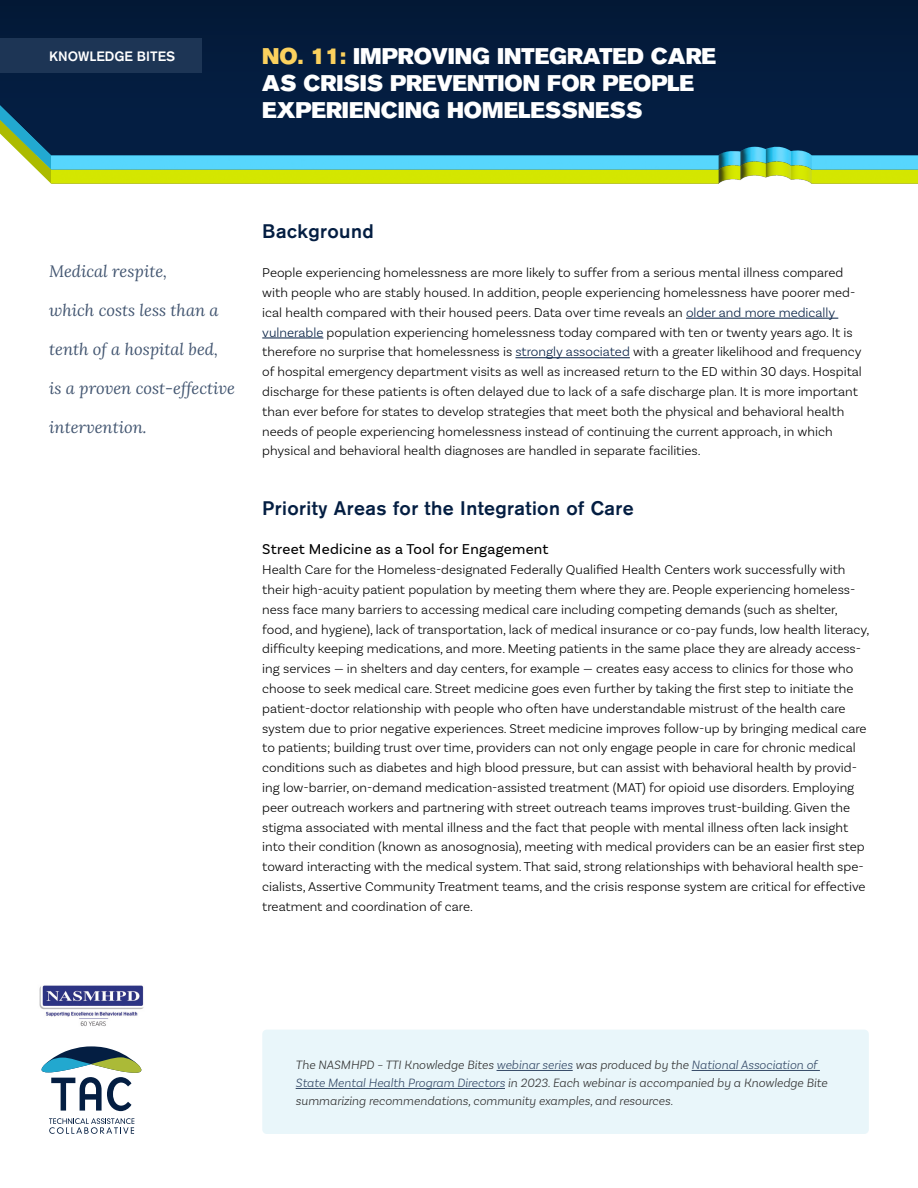
<style>
.page{position:relative;width:918px;height:1188px;background:#fff}
.page>*{position:absolute;margin:0;border:0;box-sizing:border-box;transform-origin:0 0}
.Heading_1{font:22.5px/27px "Akzidenz Grotesk BQ Super";color:#fff}
.Heading_2{font:500 19.5px "Akzidenz Grotesk BQ";letter-spacing:.02em;color:#041e42}
.Synopsis{font:italic 16.5px "Lora";color:#435671}
.Heading_3{font:15px "Basic Sans";letter-spacing:.02em;color:#000}
.t1{font:300 13.5px/19.8px "Basic Sans";color:#000}
.t2{font:500 13.5px "Akzidenz Grotesk BQ";color:#fff}
.Credit{font:italic 300 12.75px/18px "Basic Sans";color:#333}
.s1{color:#fbd15e}
.s2{color:#041e42}
.s3{color:#364b68}
</style>
<div class="page">
<img style="left:81px;top:170px;width:837px;height:13px">
<img style="left:81px;top:155px;width:837px;height:15px">
<svg style="left:0;top:0;width:918px;height:155px;background:#041c3e"></svg>
<svg style="left:0;top:92px;width:81px;height:92px"></svg>
<div style="left:0;top:38px;width:202px;height:34px;background:#1d3555"></div>
<svg style="left:49px;top:1118px;width:85px;height:16px"></svg>
<svg style="left:42px;top:1046px;width:99px;height:65px"></svg>
<img style="left:39px;top:985px;width:105px;height:42px">
<div style="left:262px;top:1030px;width:607px;height:104px;background:#e9f6fa;border-radius:4px"></div>
<hr style="left:497px;top:1070px;width:76px;height:1px;background:#364b68">
<hr style="left:692px;top:1070px;width:128px;height:1px;background:#364b68">
<hr style="left:296px;top:1088px;width:209px;height:1px;background:#364b68">
<hr style="left:686px;top:318px;width:152px;height:1px;background:#041e42">
<hr style="left:262px;top:338px;width:61px;height:1px;background:#041e42">
<hr style="left:515px;top:357px;width:115px;height:1px;background:#041e42">
<p class="t2" style="left:49px;top:48px;width:127px">KNOWLEDGE BITES</p>
<h1 class="Heading_1" style="left:262px;top:43px;width:455px"><span class="s1">NO. 11:</span> IMPROVING INTEGRATED CARE<br>AS CRISIS PREVENTION FOR PEOPLE<br>EXPERIENCING HOMELESSNESS</h1>
<p class="Synopsis" style="left:49px;top:260px;width:119px">Medical respite,</p>
<p class="Synopsis" style="left:49px;top:299px;width:171px">which costs less than a</p>
<p class="Synopsis" style="left:49px;top:338px;width:170px">tenth of a hospital bed,</p>
<p class="Synopsis" style="left:49px;top:377px;width:187px">is a proven cost-effective</p>
<p class="Synopsis" style="left:49px;top:416px;width:99px">intervention.</p>
<h2 class="Heading_2" style="left:262px;top:219px;width:113px">Background</h2>
<p class="t1" style="left:262px;top:263px;width:601px">People experiencing homelessness are more likely to suffer from a serious mental illness compared with people who are stably housed. In addition, people experiencing homelessness have poorer med&shy;ical health compared with their housed peers. Data over time reveals an <span class="s2">older and more medically vulnerable</span> population experiencing homelessness today compared with ten or twenty years ago. It is therefore no surprise that homelessness is <span class="s2">strongly associated</span> with a greater likelihood and frequency of hospital emergency department visits as well as increased return to the ED within 30 days. Hospital discharge for these patients is often delayed due to lack of a safe discharge plan. It is more important than ever before for states to develop strategies that meet both the physical and behavioral health needs of people experiencing homelessness instead of continuing the current approach, in which physical and behavioral health diagnoses are handled in separate facilities.</p>
<h2 class="Heading_2" style="left:262px;top:496px;width:373px">Priority Areas for the Integration of Care</h2>
<h3 class="Heading_3" style="left:262px;top:540px;width:288px">Street Medicine as a Tool for Engagement</h3>
<p class="t1" style="left:262px;top:560px;width:609px">Health Care for the Homeless-designated Federally Qualified Health Centers work successfully with their high-acuity patient population by meeting them where they are. People experiencing homeless&shy;ness face many barriers to accessing medical care including competing demands (such as shelter, food, and hygiene), lack of transportation, lack of medical insurance or co-pay funds, low health literacy, difficulty keeping medications, and more. Meeting patients in the same place they are already access&shy;ing services — in shelters and day centers, for example — creates easy access to clinics for those who choose to seek medical care. Street medicine goes even further by taking the first step to initiate the patient-doctor relationship with people who often have understandable mistrust of the health care system due to prior negative experiences. Street medicine improves follow-up by bringing medical care to patients; building trust over time, providers can not only engage people in care for chronic medical conditions such as diabetes and high blood pressure, but can assist with behavioral health by provid&shy;ing low-barrier, on-demand medication-assisted treatment (MAT) for opioid use disorders. Employing peer outreach workers and partnering with street outreach teams improves trust-building. Given the stigma associated with mental illness and the fact that people with mental illness often lack insight into their condition (known as anosognosia), meeting with medical providers can be an easier first step toward interacting with the medical system. That said, strong relationships with behavioral health spe&shy;cialists, Assertive Community Treatment teams, and the crisis response system are critical for effective treatment and coordination of care.</p>
<p class="Credit" style="left:296px;top:1056px;width:533px">The NASMHPD – TTI Knowledge Bites <span class="s3">webinar series</span> was produced by the <span class="s3">National Association of<br>State Mental Health Program Directors</span> in 2023. Each webinar is accompanied by a Knowledge Bite summarizing recommendations, community examples, and resources.</p>
</div>
